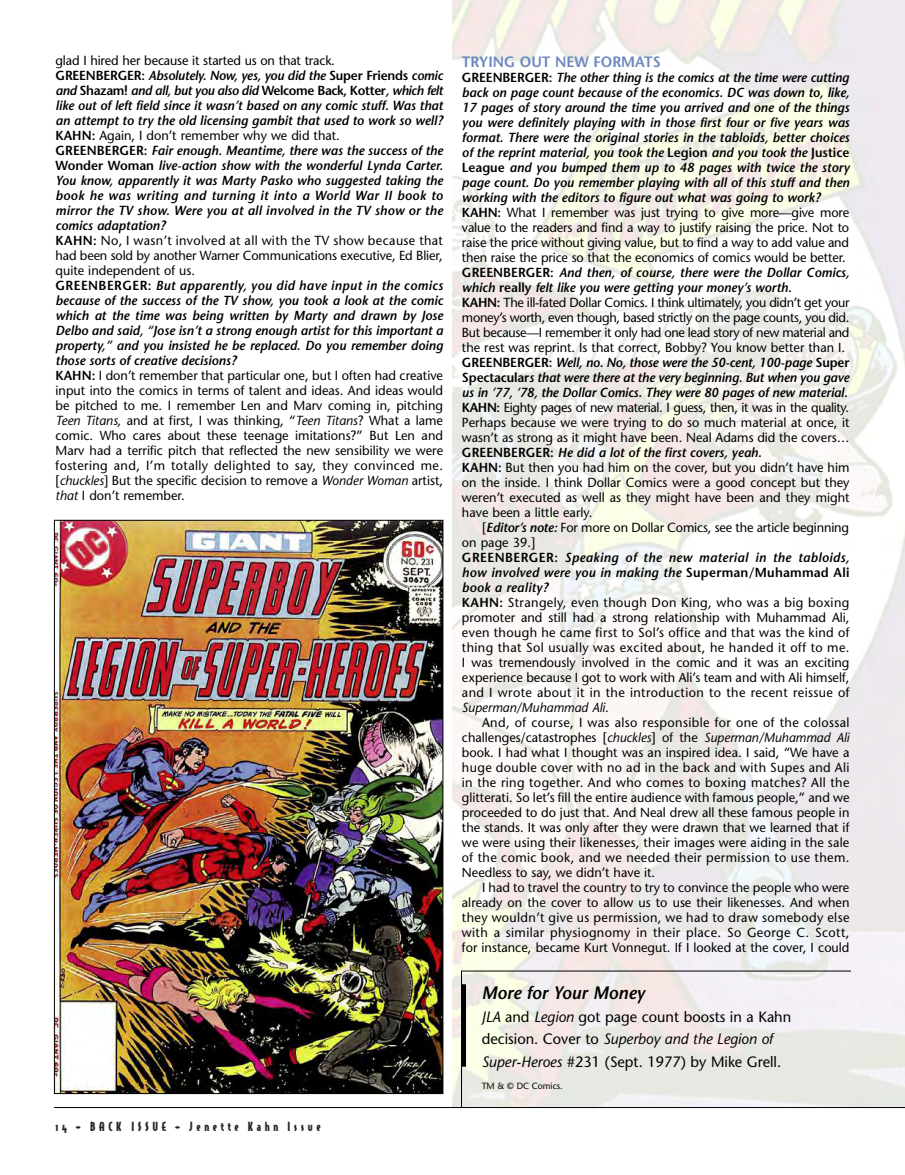
<style>
.page{position:relative;width:905px;height:1175px;background:#fff}
.page>*{position:absolute;margin:0;border:0;box-sizing:border-box;transform-origin:0 0}
.t1{font:italic 600 18px "Stone Sans";color:#000}
.t2{font:15px/22.5px "Stone Sans";color:#000}
.t3{font:600 15px "Stone Sans";color:#6b88be}
.t4{font:13.2px/15px "Stone Sans";color:#000}
.t5{font:italic 600 13.2px/15px "Stone Sans";color:#000}
.t6{font:12px "Bodega Sans Black Oldstyle";letter-spacing:.31em;color:#262626}
.t7{font:9px "Stone Sans";color:#000}
.s1{font-weight:400;font-style:normal}
.s2{font-style:normal}
.s3{font-weight:400}
.s4{font-weight:600}
.s5{font-weight:600;font-style:italic}
.s6{font-style:italic}
</style>
<div class="page">
<img style="left:452px;top:0;width:452px;height:1107px">
<div style="left:461px;top:984px;width:5px;height:82px;background:#000"></div>
<img style="left:56px;top:522px;width:385px;height:570px">
<hr style="left:461px;top:970px;width:389px;height:1px;background:#000">
<hr style="left:461px;top:970px;width:1px;height:137px;background:#000">
<hr style="left:54px;top:1107px;width:850px;height:1px;background:#000">
<p class="t5" style="left:55px;top:54px;width:389px"><span class="s1">glad I hired her because it started us on that track.<br></span><span class="s2">GREENBERGER:</span> Absolutely. Now, yes, you did the <span class="s2">Super Friends</span> comic and <span class="s2">Shazam!</span> and all, but you also did <span class="s2">Welcome Back, Kotter</span>, which felt like out of left field since it wasn’t based on any comic stuff. Was that an attempt to try the old licensing gambit that used to work so well?<br><span class="s2">KAHN:</span> <span class="s1">Again, I don’t remember why we did that.<br></span><span class="s2">GREENBERGER:</span> Fair enough. Meantime, there was the success of the <span class="s2">Wonder Woman</span> live-action show with the wonderful Lynda Carter.<br>You know, apparently it was Marty Pasko who suggested taking the book he was writing and turning it into a World War II book to mirror the TV show. Were you at all involved in the TV show or the comics adaptation?<br><span class="s2">KAHN:</span> <span class="s1">No, I wasn’t involved at all with the TV show because that had been sold by another Warner Communications executive, Ed Blier, quite independent of us.<br></span><span class="s2">GREENBERGER:</span> But apparently, you did have input in the comics because of the success of the TV show, you took a look at the comic which at the time was being written by Marty and drawn by Jose Delbo and said, “Jose isn’t a strong enough artist for this important a property,” and you insisted he be replaced. Do you remember doing those sorts of creative decisions?<br><span class="s2">KAHN:</span> <span class="s1">I don’t remember that particular one, but I often had creative input into the comics in terms of talent and ideas. And ideas would be pitched to me. I remember Len and Marv coming in, pitching </span><span class="s3">Teen Titans,</span> <span class="s1">and at first, I was thinking, “</span><span class="s3">Teen Titans</span><span class="s1">? What a lame comic. Who cares about these teenage imitations?” But Len and Marv had a terrific pitch that reflected the new sensibility we were fostering and, I’m totally delighted to say, they convinced me. [</span><span class="s3">chuckles</span><span class="s1">] But the specific decision to remove a</span> <span class="s3">Wonder Woman</span> <span class="s1">artist, </span><span class="s3">that</span> <span class="s1">I don’t remember.</span></p>
<p class="t3" style="left:462px;top:55px;width:200px">TRYING OUT NEW FORMATS</p>
<p class="t4" style="left:462px;top:71px;width:389px"><span class="s4">GREENBERGER:</span> <span class="s5">The other thing is the comics at the time were cutting back on page count because of the economics. DC was down to, like, 17 pages of story around the time you arrived and one of the things you were definitely playing with in those first four or five years was format. There were the original stories in the tabloids, better choices of the reprint material, you took the</span> <span class="s4">Legion</span> <span class="s5">and you took the</span> <span class="s4">Justice League</span> <span class="s5">and you bumped them up to 48 pages with twice the story page count. Do you remember playing with all of this stuff and then working with the editors to figure out what was going to work?<br></span><span class="s4">KAHN:</span> What I remember was just trying to give more—give more value to the readers and find a way to justify raising the price. Not to raise the price without giving value, but to find a way to add value and then raise the price so that the economics of comics would be better.<br><span class="s4">GREENBERGER:</span> <span class="s5">And then, of course, there were the Dollar Comics, which</span> <span class="s4">really</span> <span class="s5">felt like you were getting your money’s worth.<br></span><span class="s4">KAHN:</span> The ill-fated Dollar Comics. I think ultimately, you didn’t get your money’s worth, even though, based strictly on the page counts, you did.<br>But because—I remember it only had one lead story of new material and the rest was reprint. Is that correct, Bobby? You know better than I.<br><span class="s4">GREENBERGER:</span> <span class="s5">Well, no. No, those were the 50-cent, 100-page</span> <span class="s4">Super Spectacular</span><span class="s5">s that were there at the very beginning. But when you gave us in ’77, ’78, the Dollar Comics. They were 80 pages of new material.<br></span><span class="s4">KAHN:</span> Eighty pages of new material. I guess, then, it was in the quality.<br>Perhaps because we were trying to do so much material at once, it wasn’t as strong as it might have been. Neal Adams did the covers… <span class="s4">GREENBERGER:</span> <span class="s5">He did a lot of the first covers, yeah.<br></span><span class="s4">KAHN:</span> But then you had him on the cover, but you didn’t have him on the inside. I think Dollar Comics were a good concept but they weren’t executed as well as they might have been and they might have been a little early.</p>
<p class="t4" style="left:462px;top:521px;width:389px;text-indent:20px">[<span class="s5">Editor’s note:</span> For more on Dollar Comics, see the article beginning on page 39.]<br><span class="s4">GREENBERGER:</span> <span class="s5">Speaking of the new material in the tabloids, how involved were you in making the</span> <span class="s4">Superman/Muhammad Ali </span><span class="s5">book a reality?<br></span><span class="s4">KAHN:</span> Strangely, even though Don King, who was a big boxing promoter and still had a strong relationship with Muhammad Ali, even though he came first to Sol’s office and that was the kind of thing that Sol usually was excited about, he handed it off to me.<br>I was tremendously involved in the comic and it was an exciting experience because I got to work with Ali’s team and with Ali himself, and I wrote about it in the introduction to the recent reissue of <span class="s6">Superman/Muhammad Ali</span>.</p>
<p class="t4" style="left:462px;top:716px;width:389px;text-align:justify;text-indent:20px">And, of course, I was also responsible for one of the colossal challenges/catastrophes [<span class="s6">chuckles</span>] of the <span class="s6">Superman/Muhammad Ali </span>book. I had what I thought was an inspired idea. I said, “We have a huge double cover with no ad in the back and with Supes and Ali in the ring together. And who comes to boxing matches? All the glitterati. So let’s fill the entire audience with famous people,” and we proceeded to do just that. And Neal drew all these famous people in the stands. It was only after they were drawn that we learned that if we were using their likenesses, their images were aiding in the sale of the comic book, and we needed their permission to use them.<br>Needless to say, we didn’t have it.</p>
<p class="t4" style="left:462px;top:881px;width:389px;text-align:justify;text-indent:20px">I had to travel the country to try to convince the people who were already on the cover to allow us to use their likenesses. And when they wouldn’t give us permission, we had to draw somebody else with a similar physiognomy in their place. So George C. Scott, for instance, became Kurt Vonnegut. If I looked at the cover, I could</p>
<h1 class="t1" style="left:481px;top:985px;width:165px">More for Your Money</h1>
<p class="t2" style="left:481px;top:1006px;width:311px"><span class="s6">JLA</span> and <span class="s6">Legion</span> got page count boosts in a Kahn decision. Cover to <span class="s6">Superboy and the Legion of<br>Super-Heroes</span> #231 (Sept. 1977) by Mike Grell.</p>
<p class="t7" style="left:481px;top:1082px;width:83px">TM &amp; © DC Comics.</p>
<p class="t6" style="left:55px;top:1120px;width:267px">14 • BACK ISSUE • Jenette Kahn Issue</p>
</div>
